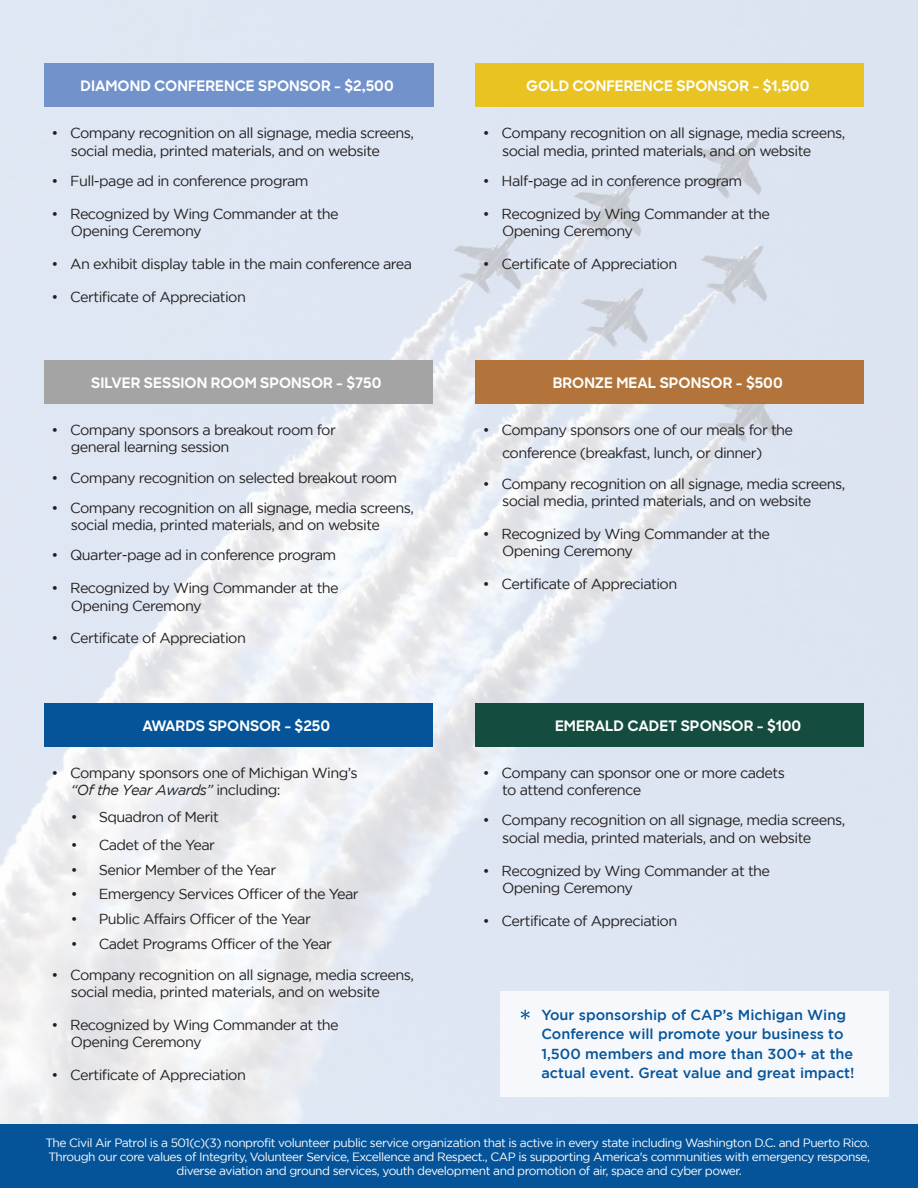
<style>
.page{position:relative;width:918px;height:1188px;background:#fff}
.page>*{position:absolute;margin:0;border:0;box-sizing:border-box;transform-origin:0 0}
.t1{font:14.4px/17.4px "Gotham";letter-spacing:-.04em;color:#231f20}
.t2{font:700 14.4px "Sharp Sans";color:#fff}
.t3{font:500 14.4px/19.5px "Gotham";color:#05549a}
.t4{font:12px/14.4px "Gotham";letter-spacing:-.04em;color:#fff;text-align:center}
.s1{font-style:italic}
</style>
<div class="page">
<img style="left:0;top:0;width:918px;height:1124px">
<div style="left:44px;top:63px;width:390px;height:44px;background:#7292cb"></div>
<div style="left:475px;top:63px;width:388px;height:44px;background:#e9c322"></div>
<div style="left:44px;top:360px;width:388px;height:44px;background:#a5a4a4"></div>
<div style="left:44px;top:703px;width:388px;height:43px;background:#05549a"></div>
<div style="left:475px;top:703px;width:388px;height:43px;background:#144d40"></div>
<div style="left:475px;top:360px;width:388px;height:44px;background:#b2743a"></div>
<div style="left:0;top:1124px;width:918px;height:64px;background:#05549a"></div>
<div style="left:500px;top:991px;width:388px;height:106px;background:#f6f8fb"></div>
<svg style="left:521px;top:1010px;width:9px;height:9px"></svg>
<p class="t2" style="left:80px;top:75px;width:315px">DIAMOND CONFERENCE SPONSOR - $2,500</p>
<p class="t1" style="left:71px;top:124px;width:345px;text-indent:-19px">• Company recognition on all signage, media screens, social media, printed materials, and on website</p>
<p class="t1" style="left:51px;top:172px;width:259px">• Full-page ad in conference program</p>
<p class="t1" style="left:71px;top:205px;width:269px;text-indent:-19px">• Recognized by Wing Commander at the<br>Opening Ceremony</p>
<p class="t1" style="left:51px;top:255px;width:362px">• An exhibit display table in the main conference area</p>
<p class="t1" style="left:51px;top:288px;width:196px">• Certificate of Appreciation</p>
<p class="t2" style="left:91px;top:372px;width:292px">SILVER SESSION ROOM SPONSOR - $750</p>
<p class="t1" style="left:71px;top:421px;width:267px;text-indent:-19px">• Company sponsors a breakout room for general learning session</p>
<p class="t1" style="left:51px;top:469px;width:347px">• Company recognition on selected breakout room</p>
<p class="t1" style="left:71px;top:499px;width:345px;text-indent:-19px">• Company recognition on all signage, media screens, social media, printed materials, and on website</p>
<p class="t1" style="left:51px;top:546px;width:286px">• Quarter-page ad in conference program</p>
<p class="t1" style="left:71px;top:579px;width:269px;text-indent:-19px">• Recognized by Wing Commander at the<br>Opening Ceremony</p>
<p class="t1" style="left:51px;top:629px;width:196px">• Certificate of Appreciation</p>
<p class="t2" style="left:143px;top:715px;width:189px">AWARDS SPONSOR - $250</p>
<p class="t1" style="left:71px;top:764px;width:288px;text-indent:-19px">• Company sponsors one of Michigan Wing’s <span class="s1">“Of the Year Awards”</span> including:</p>
<p class="t1" style="left:71px;top:808px;width:150px">• Squadron of Merit</p>
<p class="t1" style="left:71px;top:836px;width:146px">• Cadet of the Year</p>
<p class="t1" style="left:71px;top:861px;width:207px">• Senior Member of the Year</p>
<p class="t1" style="left:71px;top:885px;width:289px">• Emergency Services Officer of the Year</p>
<p class="t1" style="left:71px;top:910px;width:242px">• Public Affairs Officer of the Year</p>
<p class="t1" style="left:71px;top:935px;width:263px">• Cadet Programs Officer of the Year</p>
<p class="t1" style="left:71px;top:966px;width:345px;text-indent:-19px">• Company recognition on all signage, media screens, social media, printed materials, and on website</p>
<p class="t1" style="left:71px;top:1016px;width:269px;text-indent:-19px">• Recognized by Wing Commander at the<br>Opening Ceremony</p>
<p class="t1" style="left:51px;top:1066px;width:196px">• Certificate of Appreciation</p>
<p class="t2" style="left:526px;top:75px;width:285px">GOLD CONFERENCE SPONSOR - $1,500</p>
<p class="t1" style="left:502px;top:124px;width:345px;text-indent:-19px">• Company recognition on all signage, media screens, social media, printed materials, and on website</p>
<p class="t1" style="left:483px;top:172px;width:261px">• Half-page ad in conference program</p>
<p class="t1" style="left:502px;top:205px;width:269px;text-indent:-19px">• Recognized by Wing Commander at the<br>Opening Ceremony</p>
<p class="t1" style="left:483px;top:255px;width:196px">• Certificate of Appreciation</p>
<p class="t2" style="left:553px;top:372px;width:231px">BRONZE MEAL SPONSOR - $500</p>
<p class="t1" style="left:502px;top:418px;width:293px;line-height:23.4px;text-indent:-19px">• Company sponsors one of our meals for the conference (breakfast, lunch, or dinner)</p>
<p class="t1" style="left:502px;top:475px;width:345px;text-indent:-19px">• Company recognition on all signage, media screens, social media, printed materials, and on website</p>
<p class="t1" style="left:502px;top:525px;width:269px;text-indent:-19px">• Recognized by Wing Commander at the<br>Opening Ceremony</p>
<p class="t1" style="left:483px;top:575px;width:196px">• Certificate of Appreciation</p>
<p class="t2" style="left:555px;top:715px;width:248px">EMERALD CADET SPONSOR - $100</p>
<p class="t1" style="left:502px;top:764px;width:284px;text-indent:-19px">• Company can sponsor one or more cadets to attend conference</p>
<p class="t1" style="left:502px;top:811px;width:345px;text-indent:-19px">• Company recognition on all signage, media screens, social media, printed materials, and on website</p>
<p class="t1" style="left:502px;top:862px;width:269px;text-indent:-19px">• Recognized by Wing Commander at the<br>Opening Ceremony</p>
<p class="t1" style="left:483px;top:912px;width:196px">• Certificate of Appreciation</p>
<p class="t3" style="left:541px;top:1005px;width:315px">Your sponsorship of CAP’s Michigan Wing Conference will promote your business to 1,500 members and more than 300+ at the actual event. Great value and great impact!</p>
<p class="t4" style="left:45px;top:1135px;width:826px">The Civil Air Patrol is a 501(c)(3) nonprofit volunteer public service organization that is active in every state including Washington D.C. and Puerto Rico.<br>Through our core values of Integrity, Volunteer Service, Excellence and Respect., CAP is supporting America's communities with emergency response, diverse aviation and ground services, youth development and promotion of air, space and cyber power.</p>
</div>
